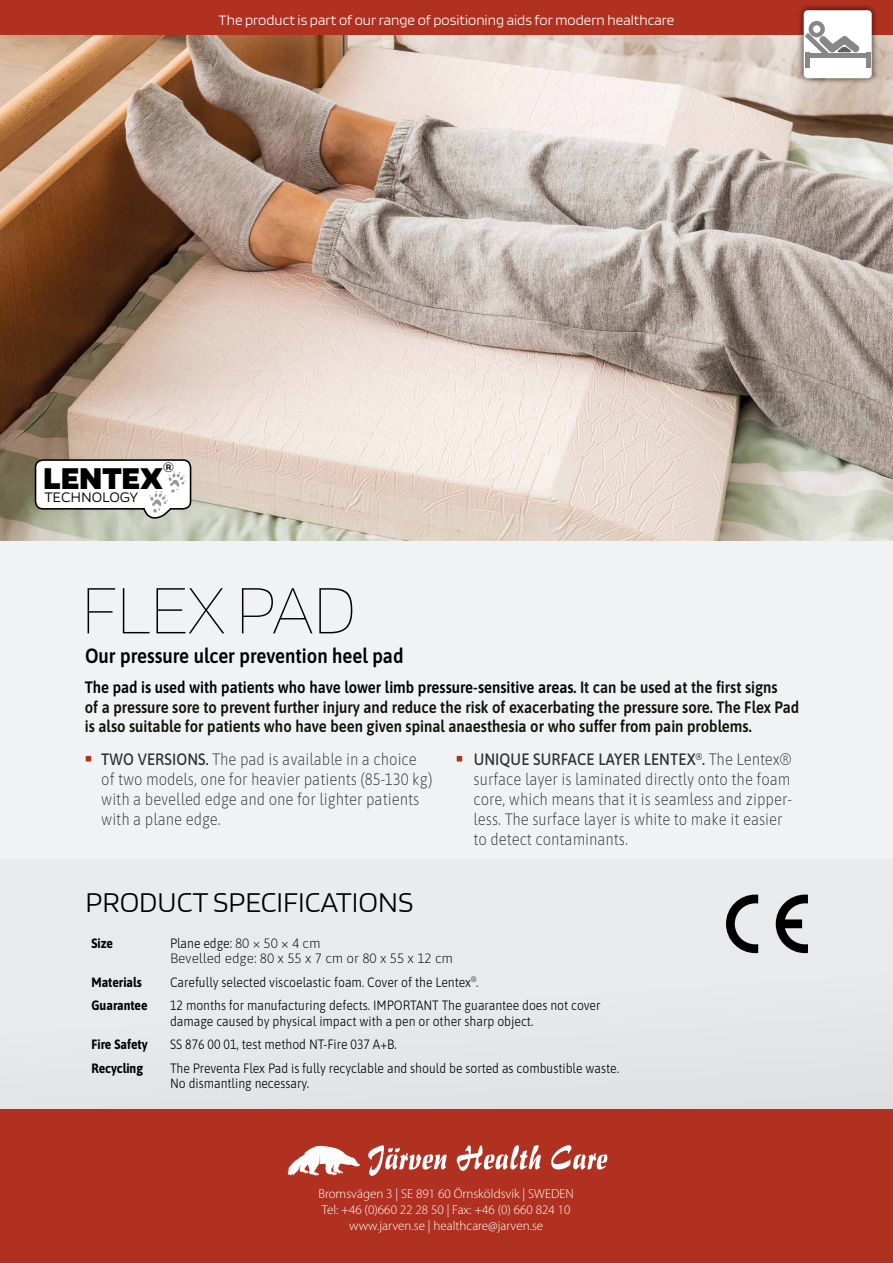
<style>
.page{position:relative;width:893px;height:1263px;background:#fff}
.page>*{position:absolute;margin:0;border:0;box-sizing:border-box;transform-origin:0 0}
.t1{font:100 72.15px "Blinker";letter-spacing:-.02em;color:#000}
.t2{font:800 34.05px "Gentona";letter-spacing:-.015em;color:#000}
.t3{font:200 30px "Blinker";color:#000}
.t4{font:20.55px "Asap";color:#000;scale:.9 1}
.t5{font:16.5px/19.8px "Asap";color:#2f3130;scale:.9 1}
.t6{font:16.5px/19.8px "Asap";color:#12110c;scale:.9 1}
.t7{font:300 15.6px "Gentona";letter-spacing:-.02em;color:#000}
.t8{font:500 15.6px "Gentona";color:#000}
.t9{font:200 15px "Blinker";color:#fff}
.t10{font:13.5px/15.1px "Asap";color:#000;scale:.9 1}
.t11{font:300 13.05px/15.6px "Myriad Pro";color:#fff;text-align:center}
.s1{color:#000}
</style>
<div class="page">
<div style="left:0;top:38px;width:893px;height:1225px;background:#f1f2f3"></div>
<div style="left:0;top:860px;width:893px;height:280px;background:#e9ebec"></div>
<svg style="left:86px;top:756px;width:5px;height:5px"></svg>
<svg style="left:457px;top:756px;width:5px;height:5px"></svg>
<img style="left:0;top:35px;width:893px;height:505px">
<svg style="left:34px;top:458px;width:158px;height:61px"></svg>
<div style="left:0;top:0;width:893px;height:35px;background:#b13121"></div>
<div style="left:796px;top:3px;width:83px;height:82px;background:#000;opacity:.75"></div>
<div style="left:804px;top:10px;width:68px;height:68px;background:#fff;border-radius:4px"></div>
<hr style="left:805px;top:53px;width:4px;height:15px;background:#878787">
<div style="left:866px;top:53px;width:5px;height:15px;background:#878787"></div>
<hr style="left:805px;top:53px;width:66px;height:4px;background:#878787">
<svg style="left:805px;top:21px;width:55px;height:32px"></svg>
<svg style="left:726px;top:894px;width:32px;height:59px"></svg>
<svg style="left:776px;top:894px;width:32px;height:59px"></svg>
<div style="left:0;top:1110px;width:893px;height:153px;background:#b13121"></div>
<svg style="left:288px;top:1146px;width:72px;height:30px"></svg>
<svg style="left:368px;top:1145px;width:79px;height:31px"></svg>
<svg style="left:457px;top:1145px;width:84px;height:26px"></svg>
<svg style="left:551px;top:1145px;width:56px;height:24px"></svg>
<p class="t9" style="left:219px;top:12px;width:457px">The product is part of our range of positioning aids for modern healthcare</p>
<p class="t8" style="left:163px;top:459px;width:13px">®</p>
<h2 class="t2" style="left:43px;top:458px;width:121px">LENTEX</h2>
<p class="t7" style="left:45px;top:489px;width:95px">TECHNOLOGY</p>
<h1 class="t1" style="left:81px;top:574px;width:278px">FLEX PAD</h1>
<h3 class="t4" style="left:85px;top:641px;width:355px">Our pressure ulcer prevention heel pad</h3>
<p class="t6" style="left:85px;top:676px;width:795px"><span class="s1">The pad is used with patients who have lower limb pressure-sensitive areas.</span> It can be used at the first signs<br>of a pressure sore to prevent further injury and reduce the risk of exacerbating the pressure sore. The Flex Pad is also suitable for patients who have been given spinal anaesthesia or who suffer from pain problems.</p>
<p class="t5" style="left:101px;top:749px;width:370px">TWO VERSIONS. The pad is available in a choice of two models, one for heavier patients (85-130 kg) with a bevelled edge and one for lighter patients with a plane edge.</p>
<p class="t5" style="left:474px;top:749px;width:355px">UNIQUE SURFACE LAYER LENTEX<sup>®</sup>. The Lentex® surface layer is laminated directly onto the foam core, which means that it is seamless and zipper&shy;less. The surface layer is white to make it easier to detect contaminants.</p>
<h3 class="t3" style="left:85px;top:887px;width:329px">PRODUCT SPECIFICATIONS</h3>
<p class="t10" style="left:91px;top:935px;width:25px">Size</p>
<p class="t10" style="left:170px;top:935px;width:316px">Plane edge: 80 × 50 × 4 cm<br>Bevelled edge: 80 x 55 x 7 cm or 80 x 55 x 12 cm</p>
<p class="t10" style="left:91px;top:973px;width:57px">Materials</p>
<p class="t10" style="left:170px;top:973px;width:344px">Carefully selected viscoelastic foam. Cover of the Lentex<sup>®</sup>.</p>
<p class="t10" style="left:91px;top:997px;width:64px">Guarantee</p>
<p class="t10" style="left:170px;top:996px;width:480px;line-height:16.2px">12 months for manufacturing defects. IMPORTANT The guarantee does not cover damage caused by physical impact with a pen or other sharp object.</p>
<p class="t10" style="left:91px;top:1036px;width:64px">Fire Safety</p>
<p class="t10" style="left:170px;top:1036px;width:253px">SS 876 00 01, test method NT-Fire 037 A+B.</p>
<p class="t10" style="left:91px;top:1059px;width:59px">Recycling</p>
<p class="t10" style="left:170px;top:1059px;width:500px">The Preventa Flex Pad is fully recyclable and should be sorted as combustible waste.<br>No dismantling necessary.</p>
<p class="t11" style="left:318px;top:1186px;width:257px">Bromsvägen 3 | SE 891 60 Örnsköldsvik | SWEDEN<br>Tel: +46 (0)660 22 28 50 | Fax: +46 (0) 660 824 10 www.jarven.se | healthcare@jarven.se</p>
</div>
